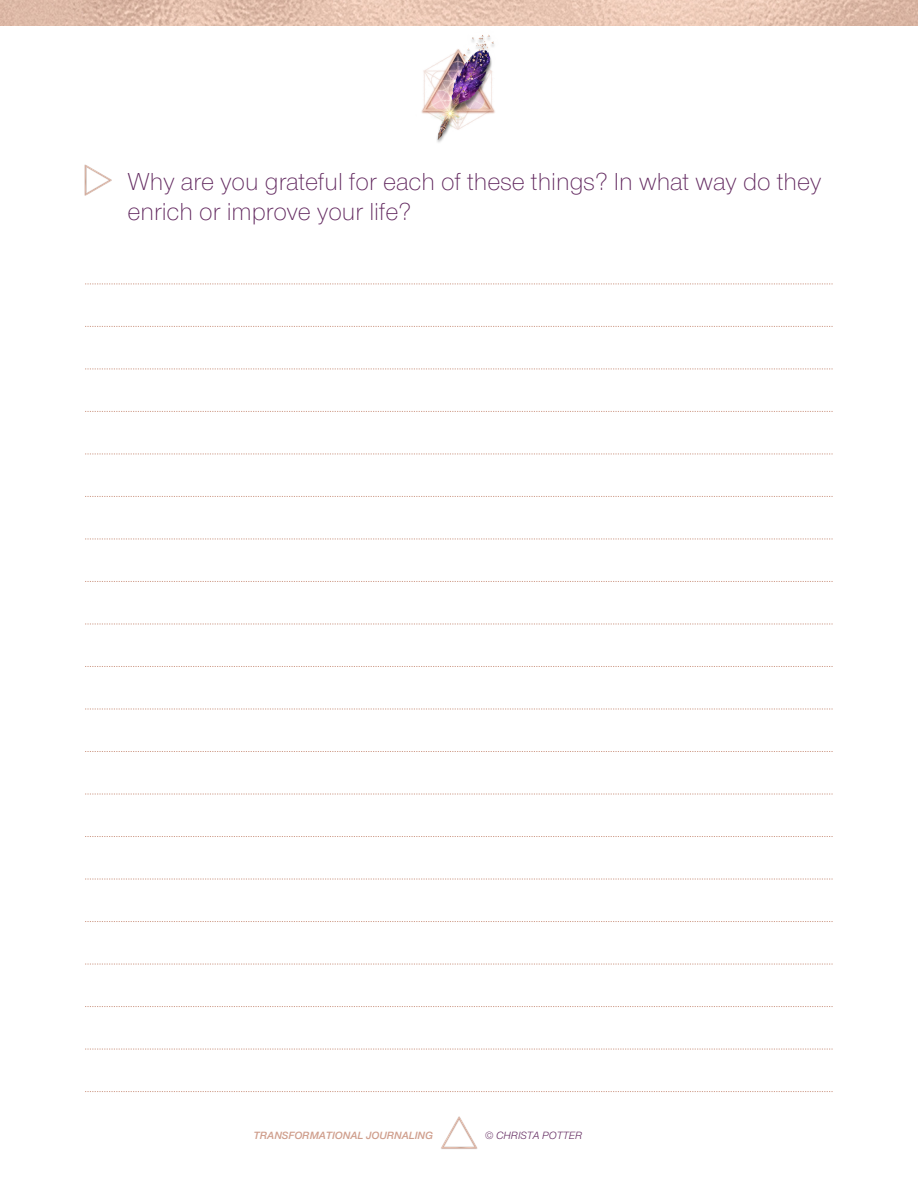
<style>
.page{position:relative;width:918px;height:1188px;background:#fff}
.page>*{position:absolute;margin:0;border:0;box-sizing:border-box;transform-origin:0 0}
.Subtitle{font:300 25.5px/30px "Helvetica 2";color:#61275e}
.t1{font:italic 600 10.95px "Helvetica 2";color:#cf9e8c}
.t2{font:italic 10.95px "Helvetica 2";color:#61275e}
</style>
<div class="page">
<img style="left:441px;top:1116px;width:37px;height:33px">
<img style="left:0;top:0;width:918px;height:26px">
<img style="left:407px;top:25px;width:104px;height:118px">
<svg style="left:85px;top:284px;width:748px;height:1px"></svg>
<svg style="left:85px;top:326px;width:748px;height:1px"></svg>
<svg style="left:85px;top:369px;width:748px;height:1px"></svg>
<svg style="left:85px;top:411px;width:748px;height:1px"></svg>
<svg style="left:85px;top:454px;width:748px;height:1px"></svg>
<svg style="left:85px;top:496px;width:748px;height:1px"></svg>
<svg style="left:85px;top:539px;width:748px;height:1px"></svg>
<svg style="left:85px;top:581px;width:748px;height:1px"></svg>
<svg style="left:85px;top:624px;width:748px;height:1px"></svg>
<svg style="left:85px;top:666px;width:748px;height:1px"></svg>
<svg style="left:85px;top:709px;width:748px;height:1px"></svg>
<svg style="left:85px;top:751px;width:748px;height:1px"></svg>
<svg style="left:85px;top:794px;width:748px;height:1px"></svg>
<svg style="left:85px;top:836px;width:748px;height:1px"></svg>
<svg style="left:85px;top:879px;width:748px;height:1px"></svg>
<svg style="left:85px;top:921px;width:748px;height:1px"></svg>
<svg style="left:85px;top:964px;width:748px;height:1px"></svg>
<svg style="left:85px;top:1006px;width:748px;height:1px"></svg>
<svg style="left:85px;top:1049px;width:748px;height:1px"></svg>
<svg style="left:85px;top:1091px;width:748px;height:1px"></svg>
<img style="left:84px;top:164px;width:28px;height:32px">
<p class="Subtitle" style="left:128px;top:166px;width:695px">Why are you grateful for each of these things? In what way do they enrich or improve your life?</p>
<p class="t1" style="left:254px;top:1129px;width:181px">TRANSFORMATIONAL JOURNALING</p>
<p class="t2" style="left:485px;top:1129px;width:99px">© CHRISTA POTTER</p>
</div>
